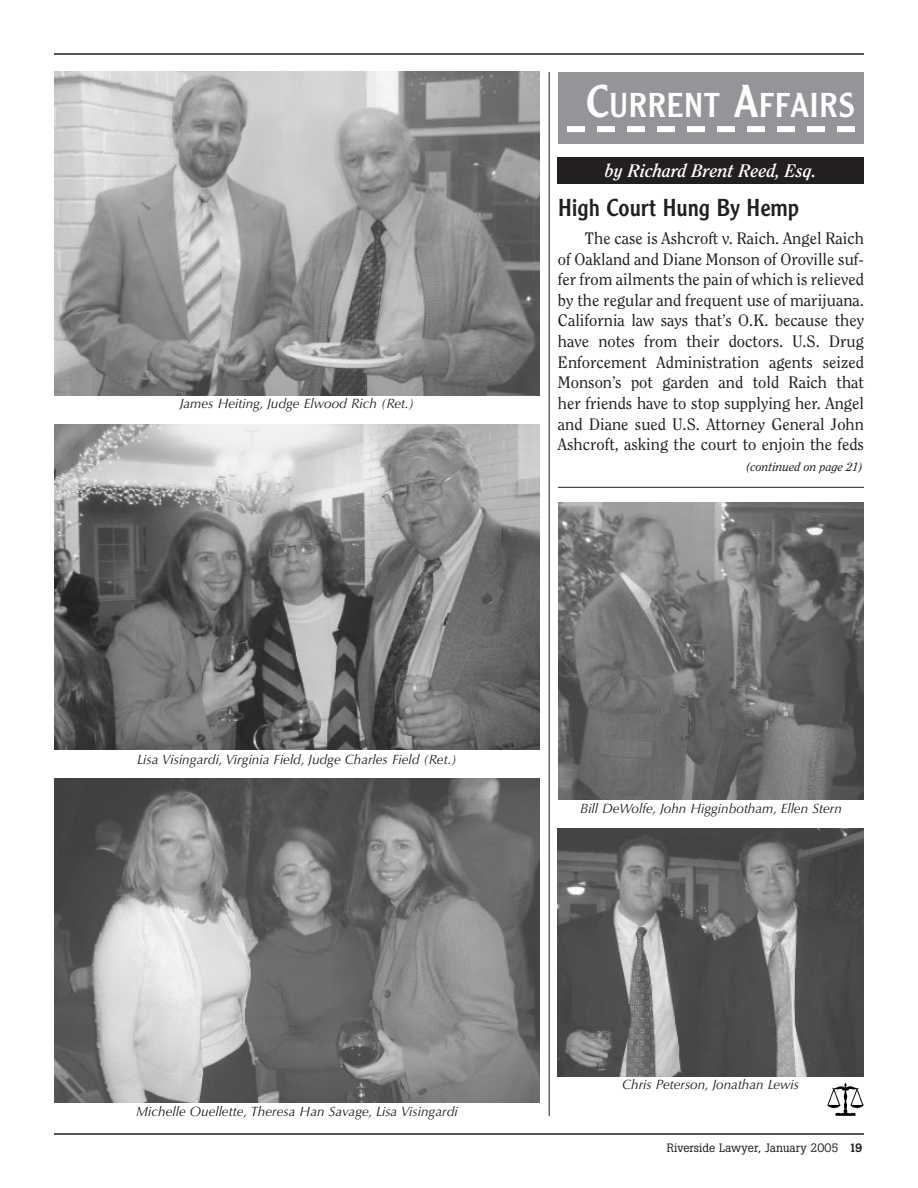
<style>
.page{position:relative;width:918px;height:1188px;background:#fff}
.page>*{position:absolute;margin:0;border:0;box-sizing:border-box;transform-origin:0 0}
.t1{font:33.75px "Clearface Gothic LH";letter-spacing:.025em;color:#fff}
.t2{font:24px "Clearface Gothic LH";color:#231f20}
.t3{font:italic 700 18px "Clearface";color:#fff}
.t4{font:16.5px/20.7px "Clearface";color:#231f20;text-align:justify}
.t5{font:italic 13.5px "Optima";color:#231f20}
.t6{font:12px "Boton";color:#231f20}
.t7{font:italic 12px "Clearface";color:#231f20}
.s1{font-size:45px}
.s2{font-weight:500}
</style>
<div class="page">
<hr style="left:54px;top:1133px;width:810px;height:2px;background:#231f20">
<hr style="left:54px;top:53px;width:810px;height:2px;background:#231f20">
<hr style="left:558px;top:487px;width:306px;height:1px;background:#231f20">
<div style="left:558px;top:157px;width:306px;height:27px;background:#231f20"></div>
<div style="left:559px;top:73px;width:304px;height:70px;background:#939598"></div>
<div style="left:558px;top:72px;width:306px;height:72px;border:2px solid #939598"></div>
<svg style="left:567px;top:126px;width:288px;height:6px"></svg>
<img style="left:54px;top:72px;width:486px;height:324px">
<img style="left:54px;top:424px;width:486px;height:326px">
<img style="left:54px;top:778px;width:486px;height:324px">
<img style="left:558px;top:828px;width:306px;height:248px">
<img style="left:558px;top:503px;width:306px;height:297px">
<hr style="left:549px;top:72px;width:1px;height:1044px;background:#231f20">
<img style="left:827px;top:1082px;width:37px;height:34px">
<p class="t5" style="left:180px;top:396px;width:236px">James Heiting, Judge Elwood Rich (Ret.)</p>
<h1 class="t1" style="left:586px;top:84px;width:270px"><span class="s1">C</span>URRENT <span class="s1">A</span>FFAIRS</h1>
<p class="t3" style="left:605px;top:160px;width:213px">by Richard Brent Reed, Esq.</p>
<h2 class="t2" style="left:558px;top:193px;width:243px">High Court Hung By Hemp</h2>
<p class="t4" style="left:558px;top:228px;width:308px;text-indent:27px">The case is Ashcroft v. Raich. Angel Raich of Oakland and Diane Monson of Oroville suf&shy;fer from ailments the pain of which is relieved by the regular and frequent use of marijuana.<br>California law says that’s O.K. because they have notes from their doctors. U.S. Drug Enforcement Administration agents seized Monson’s pot garden and told Raich that her friends have to stop supplying her. Angel and Diane sued U.S. Attorney General John Ashcroft, asking the court to enjoin the feds</p>
<p class="t7" style="left:747px;top:460px;width:117px">(continued on page 21)</p>
<p class="t5" style="left:137px;top:752px;width:321px">Lisa Visingardi, Virginia Field, Judge Charles Field (Ret.)</p>
<p class="t5" style="left:136px;top:1103px;width:323px">Michelle Ouellette, Theresa Han Savage, Lisa Visingardi</p>
<p class="t5" style="left:580px;top:800px;width:263px">Bill DeWolfe, John Higginbotham, Ellen Stern</p>
<p class="t5" style="left:622px;top:1076px;width:178px">Chris Peterson, Jonathan Lewis</p>
<p class="t6" style="left:667px;top:1141px;width:197px">Riverside Lawyer, January 2005 <span class="s2">19</span></p>
</div>
